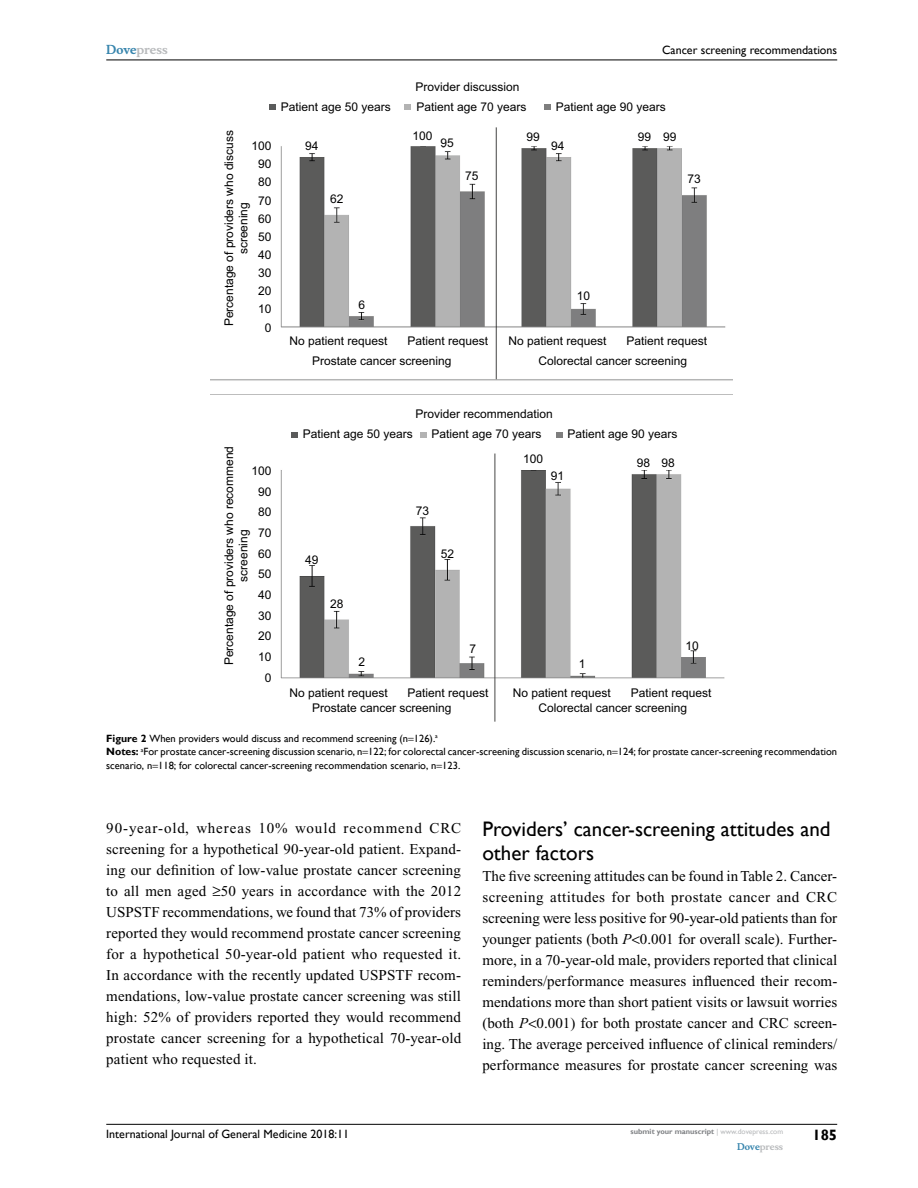
<style>
.page{position:relative;width:918px;height:1188px;background:#fff}
.page>*{position:absolute;margin:0;border:0;box-sizing:border-box;transform-origin:0 0}
.t1{font:21px/24px "Gill Sans";color:#000}
.t2{font:15px/21px "Times New Roman";letter-spacing:.005em;color:#000;text-align:justify}
.t3{font:700 15px "Gill Sans";color:#000}
.t4{font:12px/14.4px "Arial";color:#000;text-align:center}
.t5{font:12px "Gill Sans";color:#000}
.t6{font:700 12px "Musee";color:#b8babc}
.t7{font:10.5px/13.5px "Gill Sans";color:#000}
.t8{font:700 9px "Musee";color:#b8babc}
.t9{font:700 7.5px "Gill Sans";color:#808285}
.s1{color:#3785ad}
.s2{font-weight:700}
.s3{font-style:italic}
.s4{font-weight:400;color:#b8babc}
</style>
<div class="page">
<hr style="left:106px;top:1124px;width:731px;height:1px;background:#000">
<hr style="left:106px;top:60px;width:731px;height:1px;background:#000">
<img style="left:211px;top:104px;width:522px;height:618px">
<svg style="left:270px;top:104px;width:6px;height:6px"></svg>
<svg style="left:405px;top:104px;width:6px;height:6px"></svg>
<div style="left:544px;top:104px;width:7px;height:6px;background:#7e7e7e"></div>
<div style="left:291px;top:432px;width:7px;height:6px;background:#5a5b5b"></div>
<div style="left:420px;top:432px;width:7px;height:6px;background:#b3b3b3"></div>
<svg style="left:556px;top:432px;width:6px;height:6px"></svg>
<p class="t6" style="left:106px;top:43px;width:63px"><span class="s1">Dove</span>press</p>
<p class="t4" style="left:222px;top:326px;width:198px;rotate:-90deg">Percentage of providers who discuss screening</p>
<p class="t4" style="left:252px;top:139px;width:22px">100</p>
<p class="t4" style="left:258px;top:157px;width:15px">90</p>
<p class="t4" style="left:258px;top:175px;width:15px">80</p>
<p class="t4" style="left:258px;top:193px;width:15px">70</p>
<p class="t4" style="left:258px;top:211px;width:15px">60</p>
<p class="t4" style="left:258px;top:230px;width:15px">50</p>
<p class="t4" style="left:258px;top:247px;width:15px">40</p>
<p class="t4" style="left:258px;top:265px;width:15px">30</p>
<p class="t4" style="left:258px;top:284px;width:15px">20</p>
<p class="t4" style="left:258px;top:302px;width:15px">10</p>
<p class="t4" style="left:265px;top:320px;width:8px">0</p>
<p class="t4" style="left:416px;top:80px;width:106px">Provider discussion</p>
<p class="t5" style="left:662px;top:43px;width:177px">Cancer screening recommendations</p>
<p class="t4" style="left:281px;top:99px;width:112px">Patient age 50 years</p>
<p class="t4" style="left:417px;top:99px;width:112px">Patient age 70 years</p>
<p class="t4" style="left:556px;top:99px;width:112px">Patient age 90 years</p>
<p class="t4" style="left:413px;top:128px;width:22px">100</p>
<p class="t4" style="left:305px;top:139px;width:15px">94</p>
<p class="t4" style="left:441px;top:136px;width:15px">95</p>
<p class="t4" style="left:330px;top:192px;width:15px">62</p>
<p class="t4" style="left:465px;top:169px;width:15px">75</p>
<p class="t4" style="left:358px;top:298px;width:8px">6</p>
<p class="t4" style="left:526px;top:130px;width:15px">99</p>
<p class="t4" style="left:638px;top:130px;width:40px">99 99</p>
<p class="t4" style="left:551px;top:139px;width:15px">94</p>
<p class="t4" style="left:687px;top:172px;width:15px">73</p>
<p class="t4" style="left:577px;top:289px;width:15px">10</p>
<p class="t4" style="left:289px;top:334px;width:100px">No patient request</p>
<p class="t4" style="left:407px;top:334px;width:82px">Patient request</p>
<p class="t4" style="left:508px;top:334px;width:100px">No patient request</p>
<p class="t4" style="left:626px;top:334px;width:82px">Patient request</p>
<p class="t4" style="left:312px;top:354px;width:141px">Prostate cancer screening</p>
<p class="t4" style="left:539px;top:354px;width:150px">Colorectal cancer screening</p>
<p class="t4" style="left:222px;top:665px;width:221px;rotate:-90deg">Percentage of providers who recommend screening</p>
<p class="t4" style="left:252px;top:464px;width:22px">100</p>
<p class="t4" style="left:258px;top:484px;width:15px">90</p>
<p class="t4" style="left:258px;top:505px;width:15px">80</p>
<p class="t4" style="left:258px;top:526px;width:15px">70</p>
<p class="t4" style="left:258px;top:546px;width:15px">60</p>
<p class="t4" style="left:258px;top:567px;width:15px">50</p>
<p class="t4" style="left:258px;top:588px;width:15px">40</p>
<p class="t4" style="left:258px;top:608px;width:15px">30</p>
<p class="t4" style="left:258px;top:629px;width:15px">20</p>
<p class="t4" style="left:258px;top:650px;width:15px">10</p>
<p class="t4" style="left:265px;top:670px;width:8px">0</p>
<p class="t4" style="left:416px;top:407px;width:139px">Provider recommendation</p>
<p class="t4" style="left:303px;top:427px;width:112px">Patient age 50 years</p>
<p class="t4" style="left:432px;top:427px;width:112px">Patient age 70 years</p>
<p class="t4" style="left:567px;top:427px;width:112px">Patient age 90 years</p>
<p class="t4" style="left:305px;top:553px;width:15px">49</p>
<p class="t4" style="left:330px;top:597px;width:15px">28</p>
<p class="t4" style="left:358px;top:655px;width:8px">2</p>
<p class="t4" style="left:416px;top:504px;width:15px">73</p>
<p class="t4" style="left:441px;top:546px;width:15px">52</p>
<p class="t4" style="left:469px;top:642px;width:8px">7</p>
<p class="t4" style="left:523px;top:452px;width:22px">100</p>
<p class="t4" style="left:551px;top:469px;width:15px">91</p>
<p class="t4" style="left:579px;top:657px;width:8px">1</p>
<p class="t4" style="left:637px;top:456px;width:39px">98 98</p>
<p class="t4" style="left:686px;top:638px;width:15px">10</p>
<p class="t4" style="left:290px;top:686px;width:100px">No patient request</p>
<p class="t4" style="left:408px;top:686px;width:82px">Patient request</p>
<p class="t4" style="left:513px;top:686px;width:100px">No patient request</p>
<p class="t4" style="left:631px;top:686px;width:82px">Patient request</p>
<p class="t4" style="left:312px;top:701px;width:141px">Prostate cancer screening</p>
<p class="t4" style="left:539px;top:701px;width:150px">Colorectal cancer screening</p>
<p class="t7" style="left:106px;top:731px;width:732px"><span class="s2">Figure 2</span> When providers would discuss and recommend screening (n 126).<sup>a<br></sup><span class="s2">Notes:</span> <sup>a</sup>For prostate cancer-screening discussion scenario, n 122; for colorectal cancer-screening discussion scenario, n 124; for prostate cancer-screening recommendation scenario, n 118; for colorectal cancer-screening recommendation scenario, n 123.</p>
<p class="t2" style="left:106px;top:818px;width:357px">90-year-old, whereas 10% would recommend CRC screening for a hypothetical 90-year-old patient. Expand&shy;ing our definition of low-value prostate cancer screening to all men aged ≥50 years in accordance with the 2012<br>USPSTF recommendations, we found that 73% of providers reported they would recommend prostate cancer screening for a hypothetical 50-year-old patient who requested it.<br>In accordance with the recently updated USPSTF recom&shy;mendations, low-value prostate cancer screening was still high: 52% of providers reported they would recommend prostate cancer screening for a hypothetical 70-year-old patient who requested it.</p>
<h1 class="t1" style="left:482px;top:817px;width:350px">Providers’ cancer-screening attitudes and other factors</h1>
<p class="t2" style="left:482px;top:865px;width:356px">The five screening attitudes can be found in Table 2. Cancer&shy;screening attitudes for both prostate cancer and CRC screening were less positive for 90-year-old patients than for younger patients (both <span class="s3">P</span> 0.001 for overall scale). Further&shy;more, in a 70-year-old male, providers reported that clinical reminders/performance measures influenced their recom&shy;mendations more than short patient visits or lawsuit worries (both <span class="s3">P</span> 0.001) for both prostate cancer and CRC screen&shy;ing. The average perceived influence of clinical reminders/ performance measures for prostate cancer screening was</p>
<p class="t5" style="left:106px;top:1127px;width:244px">International Journal of General Medicine 2018:11</p>
<p class="t9" style="left:631px;top:1127px;width:154px">submit your manuscript <span class="s4">| www.dovepress.com</span></p>
<p class="t8" style="left:737px;top:1141px;width:48px"><span class="s1">Dove</span>press</p>
<p class="t3" style="left:812px;top:1126px;width:26px">185</p>
</div>
